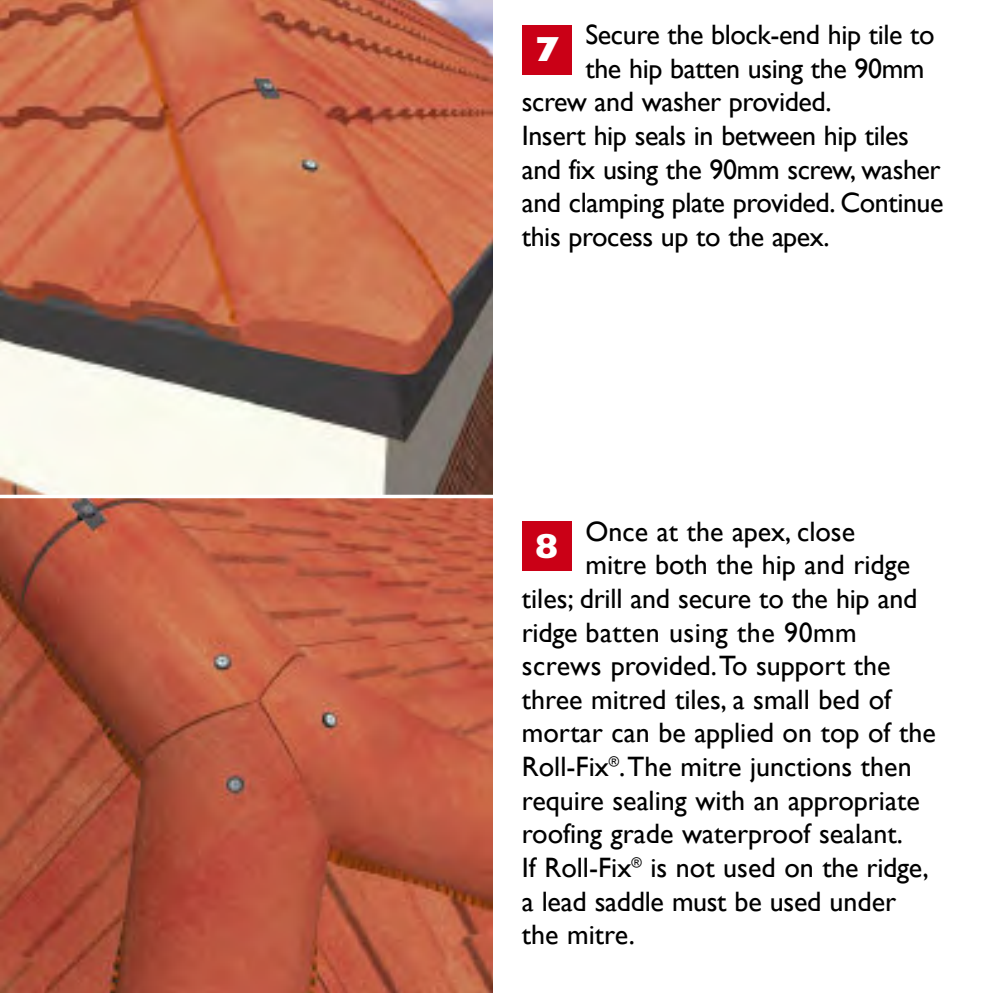
<style>
.page{position:relative;width:983px;height:993px;background:#fff}
.page>*{position:absolute;margin:0;border:0;box-sizing:border-box;transform-origin:0 0}
.t1{font:800 35px "Gill Sans";color:#fff}
.t2{font:28px "Gill Sans";letter-spacing:-.01em;color:#000}
.t3{font:28px "Gill Sans";letter-spacing:.015em;color:#000}
</style>
<div class="page">
<img style="left:1px;top:0;width:491px;height:494px">
<img style="left:1px;top:498px;width:491px;height:494px">
<div style="left:521px;top:25px;width:50px;height:49px;background:#ca0016"></div>
<div style="left:521px;top:521px;width:50px;height:49px;background:#ca0016"></div>
<p class="t2" style="left:585px;top:18px;width:350px">Secure the block-end hip tile to</p>
<p class="t2" style="left:585px;top:52px;width:340px">the hip batten using the 90mm</p>
<p class="t2" style="left:521px;top:85px;width:311px">screw and washer provided.</p>
<p class="t2" style="left:521px;top:119px;width:388px">Insert hip seals in between hip tiles</p>
<p class="t2" style="left:521px;top:153px;width:420px">and fix using the 90mm screw, washer</p>
<p class="t2" style="left:521px;top:186px;width:423px">and clamping plate provided. Continue</p>
<p class="t2" style="left:521px;top:220px;width:309px">this process up to the apex.</p>
<p class="t1" style="left:534px;top:29px;width:25px">7</p>
<p class="t2" style="left:585px;top:514px;width:271px">Once at the apex, close</p>
<p class="t2" style="left:585px;top:548px;width:326px">mitre both the hip and ridge</p>
<p class="t2" style="left:521px;top:581px;width:397px">tiles; drill and secure to the hip and</p>
<p class="t3" style="left:521px;top:615px;width:336px">ridge batten using the 90mm</p>
<p class="t2" style="left:521px;top:649px;width:370px">screws provided. To support the</p>
<p class="t2" style="left:521px;top:682px;width:371px">three mitred tiles, a small bed of</p>
<p class="t2" style="left:521px;top:716px;width:415px">mortar can be applied on top of the</p>
<p class="t2" style="left:521px;top:749px;width:391px">Roll-Fix<sup>®</sup>. The mitre junctions then</p>
<p class="t2" style="left:521px;top:783px;width:399px">require sealing with an appropriate</p>
<p class="t2" style="left:521px;top:817px;width:382px">roofing grade waterproof sealant.</p>
<p class="t2" style="left:521px;top:850px;width:408px">If Roll-Fix<sup>®</sup> is not used on the ridge,</p>
<p class="t2" style="left:521px;top:884px;width:376px">a lead saddle must be used under</p>
<p class="t2" style="left:521px;top:917px;width:114px">the mitre.</p>
<p class="t1" style="left:534px;top:525px;width:25px">8</p>
</div>
